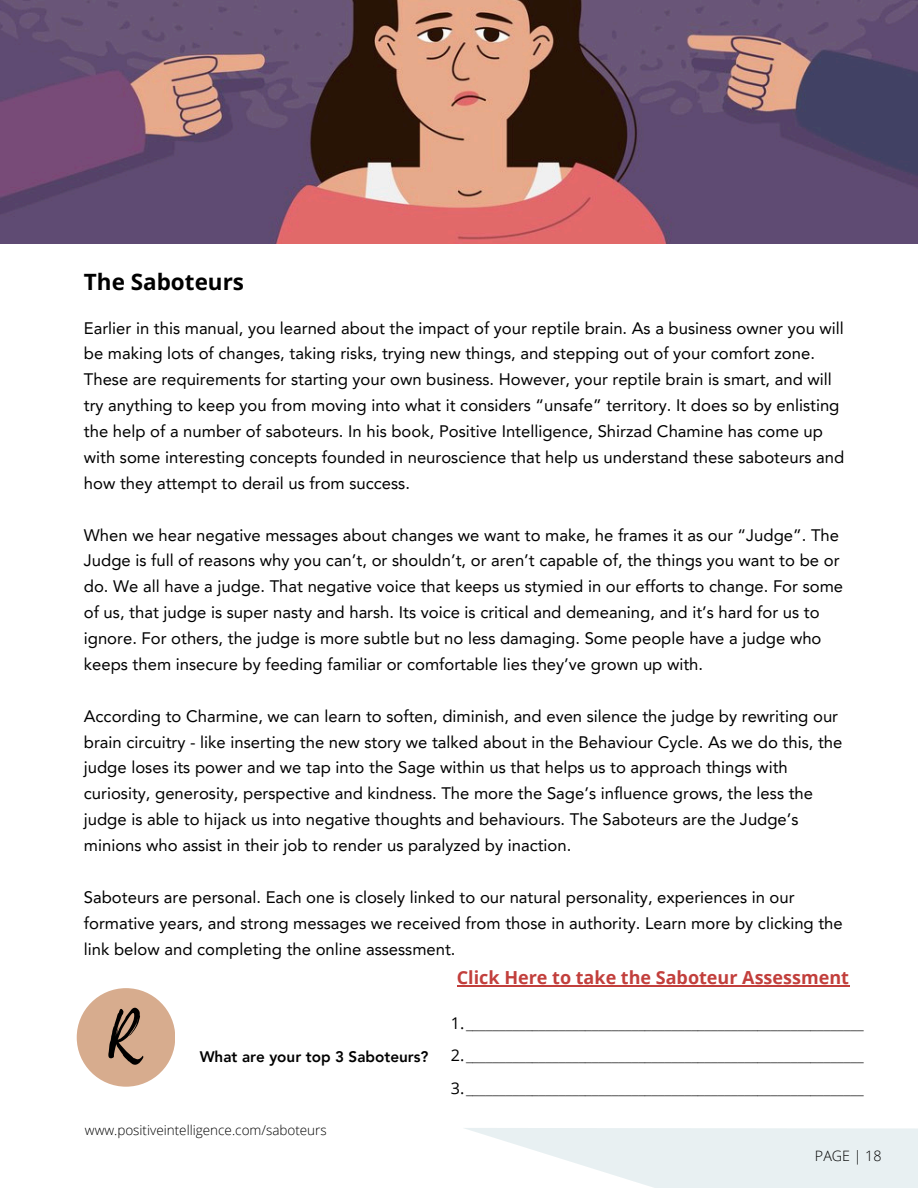
<style>
.page{position:relative;width:918px;height:1188px;background:#fff}
.page>*{position:absolute;margin:0;border:0;box-sizing:border-box;transform-origin:0 0}
.t1{font:700 22.5px "Open Sans";color:#000}
.t2{font:700 18px "Open Sans";color:#c23f3c}
.t3{font:16.65px/25.8px "Avenir LT Pro";color:#000}
.t4{font:300 16.2px "Open Sans";color:#000}
.t5{font:800 15.3px "Avenir LT Pro";color:#000}
.t6{font:300 14.25px "Open Sans";color:#000}
.t7{font:300 13.5px "Open Sans";color:#000}
.s1{font-weight:400}
</style>
<div class="page">
<svg style="left:464px;top:1128px;width:454px;height:60px"></svg>
<div style="left:77px;top:988px;width:98px;height:99px;background:#d7ac8e;border-radius:50%"></div>
<img style="left:0;top:0;width:918px;height:244px">
<hr style="left:457px;top:985px;width:392px;height:2px;background:#c23f3c">
<p class="t1" style="left:84px;top:266px;width:162px">The Saboteurs</p>
<p class="t3" style="left:84px;top:316px;width:762px">Earlier in this manual, you learned about the impact of your reptile brain. As a business owner you will be making lots of changes, taking risks, trying new things, and stepping out of your comfort zone.<br>These are requirements for starting your own business. However, your reptile brain is smart, and will try anything to keep you from moving into what it considers “unsafe” territory. It does so by enlisting the help of a number of saboteurs. In his book, Positive Intelligence, Shirzad Chamine has come up with some interesting concepts founded in neuroscience that help us understand these saboteurs and how they attempt to derail us from success.</p>
<h1 class="t3" style="left:84px;top:523px;width:761px">When we hear negative messages about changes we want to make, he frames it as our “Judge”. The Judge is full of reasons why you can’t, or shouldn’t, or aren’t capable of, the things you want to be or do. We all have a judge. That negative voice that keeps us stymied in our efforts to change. For some of us, that judge is super nasty and harsh. Its voice is critical and demeaning, and it’s hard for us to ignore. For others, the judge is more subtle but no less damaging. Some people have a judge who keeps them insecure by feeding familiar or comfortable lies they’ve grown up with.</h1>
<h3 class="t3" style="left:84px;top:705px;width:760px">According to Charmine, we can learn to soften, diminish, and even silence the judge by rewriting our brain circuitry - like inserting the new story we talked about in the Behaviour Cycle. As we do this, the judge loses its power and we tap into the Sage within us that helps us to approach things with curiosity, generosity, perspective and kindness. The more the Sage’s influence grows, the less the judge is able to hijack us into negative thoughts and behaviours. The Saboteurs are the Judge’s minions who assist in their job to render us paralyzed by inaction.</h3>
<h3 class="t3" style="left:84px;top:886px;width:760px">Saboteurs are personal. Each one is closely linked to our natural personality, experiences in our formative years, and strong messages we received from those in authority. Learn more by clicking the link below and completing the online assessment.</h3>
<h3 class="t5" style="left:200px;top:1051px;width:230px">What are your top 3 Saboteurs?</h3>
<h4 class="t7" style="left:85px;top:1121px;width:243px">www.positiveintelligence.com/saboteurs</h4>
<p class="t2" style="left:457px;top:965px;width:394px">Click Here to take the Saboteur Assessment</p>
<h2 class="t4" style="left:451px;top:1011px;width:414px"><span class="s1">1.</span>____________________________________________________________</h2>
<p class="t4" style="left:451px;top:1044px;width:414px"><span class="s1">2.</span>____________________________________________________________</p>
<p class="t4" style="left:451px;top:1077px;width:414px"><span class="s1">3.</span>____________________________________________________________</p>
<h5 class="t6" style="left:815px;top:1146px;width:68px">PAGE | 18</h5>
</div>
